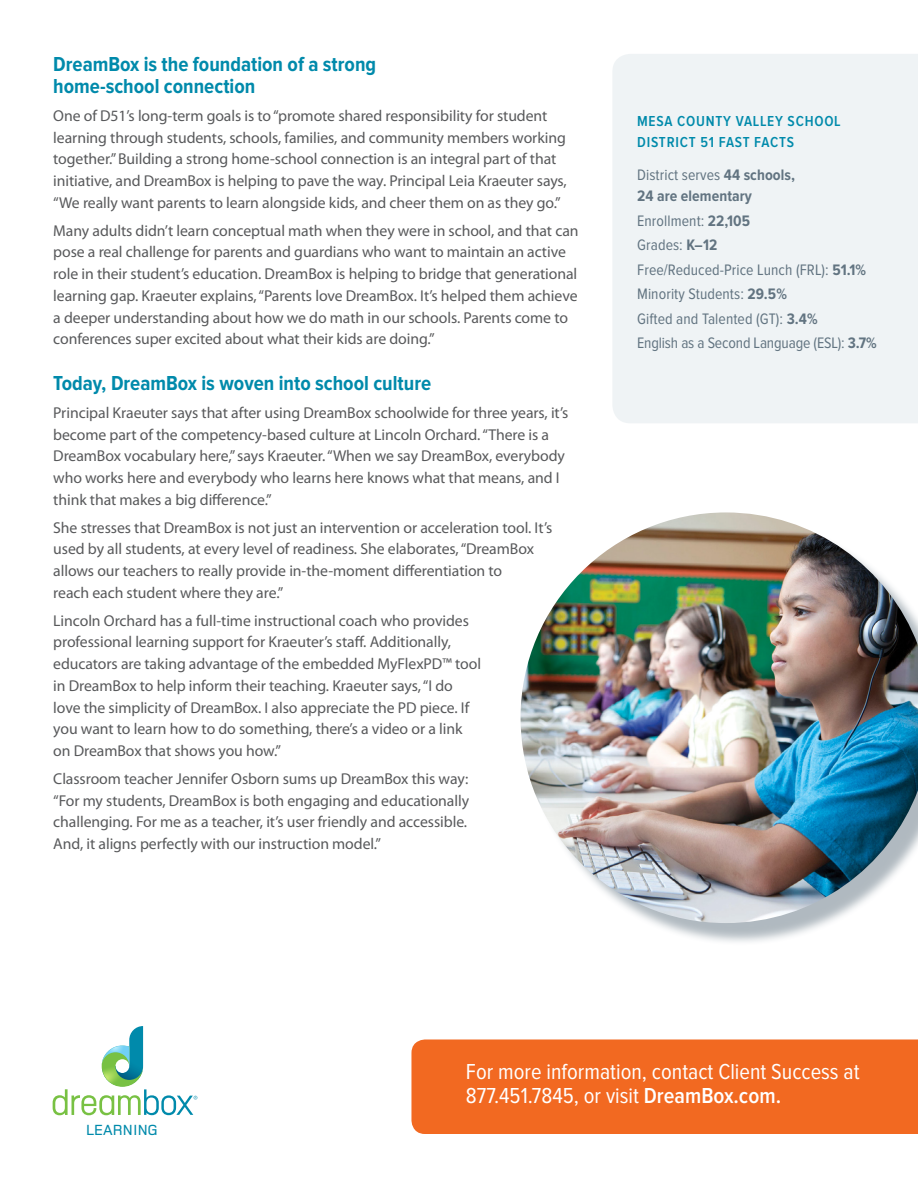
<style>
.page{position:relative;width:918px;height:1188px;background:#fff}
.page>*{position:absolute;margin:0;border:0;box-sizing:border-box;transform-origin:0 0}
.t1{font:22.5px/24px "Proxima Nova Cond";color:#fff}
.t2{font:700 21px/22.5px "Proxima Nova Cond";color:#008aab}
.t3{font:15.75px/21.8px "Myriad Pro";letter-spacing:-.005em;color:#58595b}
.t4{font:15.75px/24.5px "Proxima Nova Cond";letter-spacing:.005em;color:#627481}
.t5{font:700 15.75px/21.8px "Proxima Nova Cond";letter-spacing:.005em;color:#627481}
.t6{font:500 15.3px "Foundry Monoline";letter-spacing:.005em;color:#008aab}
.t7{font:600 15px/21.8px "Proxima Nova Cond";letter-spacing:.05em;color:#008aab}
.s1{font-weight:400}
.s2{font-weight:700}
.s3{font-weight:600}
</style>
<div class="page">
<svg style="left:53px;top:1026px;width:144px;height:89px"></svg>
<div style="left:411px;top:1040px;width:507px;height:94px;background:#f26921"></div>
<div style="left:613px;top:54px;width:305px;height:369px;background:#eff3f5"></div>
<div style="left:526px;top:518px;width:392px;height:428px;background:#627481;opacity:.5"></div>
<img style="left:521px;top:512px;width:397px;height:411px">
<h2 class="t2" style="left:53px;top:53px;width:324px">DreamBox is the foundation of a strong home-school connection</h2>
<p class="t3" style="left:53px;top:104px;width:515px">One of D51’s long-term goals is to “promote shared responsibility for student learning through students, schools, families, and community members working together.” Building a strong home-school connection is an integral part of that initiative, and DreamBox is helping to pave the way. Principal Leia Kraeuter says, “We really want parents to learn alongside kids, and cheer them on as they go.”</p>
<p class="t3" style="left:53px;top:219px;width:527px">Many adults didn’t learn conceptual math when they were in school, and that can pose a real challenge for parents and guardians who want to maintain an active role in their student’s education. DreamBox is helping to bridge that generational learning gap. Kraeuter explains, “Parents love DreamBox. It’s helped them achieve a deeper understanding about how we do math in our schools. Parents come to conferences super excited about what their kids are doing.”</p>
<h2 class="t2" style="left:53px;top:373px;width:379px">Today, DreamBox is woven into school culture</h2>
<p class="t3" style="left:53px;top:401px;width:517px">Principal Kraeuter says that after using DreamBox schoolwide for three years, it’s become part of the competency-based culture at Lincoln Orchard. “There is a DreamBox vocabulary here,” says Kraeuter. “When we say DreamBox, everybody who works here and everybody who learns here knows what that means, and I think that makes a big difference.”</p>
<p class="t3" style="left:53px;top:516px;width:501px">She stresses that DreamBox is not just an intervention or acceleration tool. It’s used by all students, at every level of readiness. She elaborates, “DreamBox allows our teachers to really provide in-the-moment differentiation to<br>reach each student where they are.”</p>
<p class="t3" style="left:53px;top:609px;width:429px">Lincoln Orchard has a full-time instructional coach who provides professional learning support for Kraeuter’s staff. Additionally, educators are taking advantage of the embedded MyFlexPD™ tool in DreamBox to help inform their teaching. Kraeuter says, “I do love the simplicity of DreamBox. I also appreciate the PD piece. If you want to learn how to do something, there’s a video or a link on DreamBox that shows you how.”</p>
<p class="t3" style="left:53px;top:767px;width:417px">Classroom teacher Jennifer Osborn sums up DreamBox this way: “For my students, DreamBox is both engaging and educationally challenging. For me as a teacher, it’s user friendly and accessible.<br>And, it aligns perfectly with our instruction model.”</p>
<p class="t7" style="left:637px;top:110px;width:205px">MESA COUNTY VALLEY SCHOOL<br>DISTRICT 51 FAST FACTS</p>
<p class="t5" style="left:637px;top:164px;width:159px"><span class="s1">District serves</span> 44 schools,<br>24 are elementary</p>
<p class="t4" style="left:637px;top:209px;width:241px">Enrollment: <span class="s2">22,105<br></span>Grades: <span class="s2">K–12<br></span>Free/Reduced-Price Lunch (FRL): <span class="s2">51.1%<br></span>Minority Students: <span class="s2">29.5%<br></span>Gifted and Talented (GT): <span class="s2">3.4%<br></span>English as a Second Language (ESL): <span class="s2">3.7%</span></p>
<p class="t6" style="left:86px;top:1121px;width:73px">LEARNING</p>
<h1 class="t1" style="left:466px;top:1060px;width:395px">For more information, contact Client Success at<br>877.451.7845, or visit <span class="s3">DreamBox.com.</span></h1>
</div>
